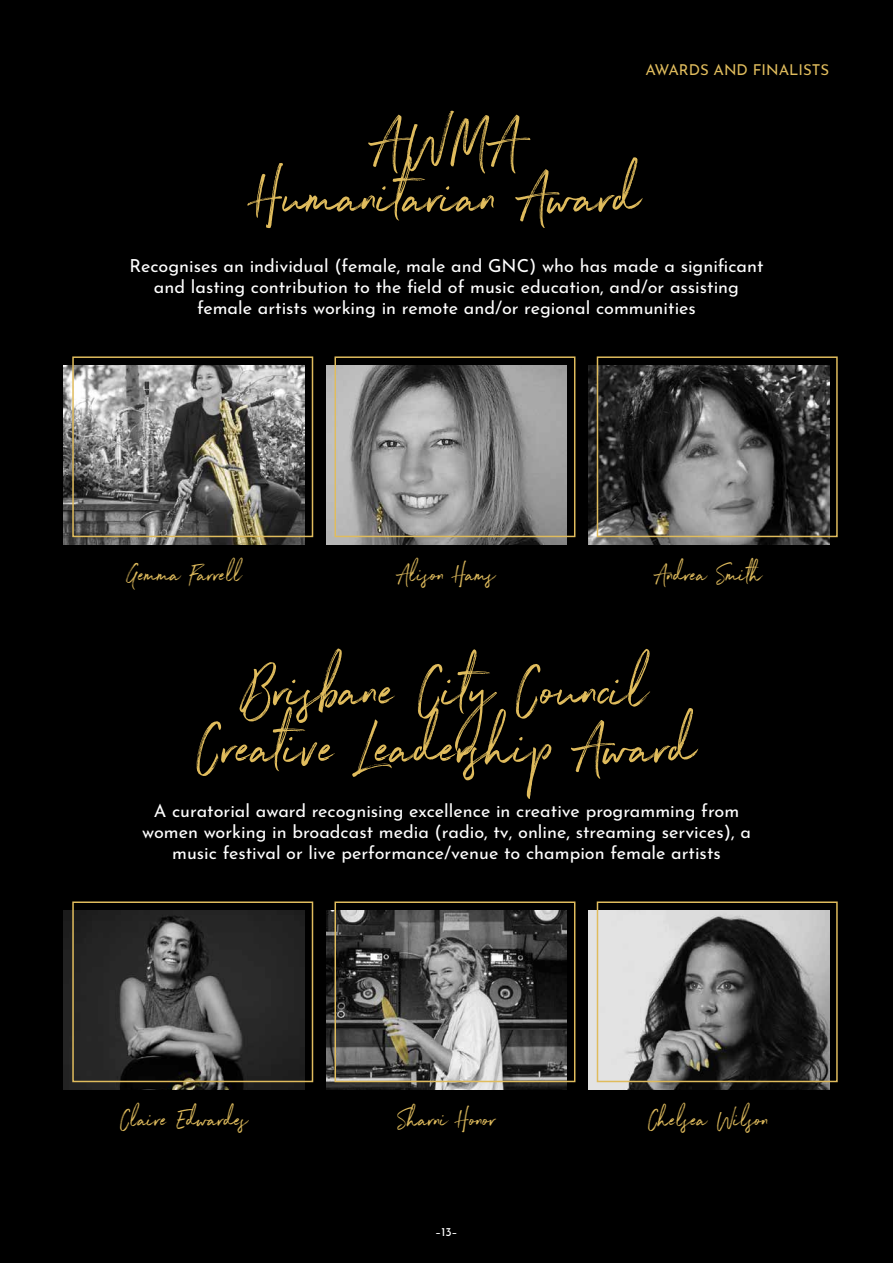
<style>
.page{position:relative;width:893px;height:1263px;background:#000}
.page>*{position:absolute;margin:0;border:0;box-sizing:border-box;transform-origin:0 0}
.t1{font:66px/57.3px "Northwell";color:#e0bc5d;text-align:center}
.t2{font:27px "Northwell";color:#e0bc5d}
.t3{font:18px/21px "Josefin Sans";color:#fff;text-align:center}
.t4{font:15px "Josefin Sans";color:#e0bc5d}
.t5{font:12px "Josefin Sans";color:#fff}
</style>
<div class="page">
<img style="left:326px;top:911px;width:241px;height:179px">
<img style="left:64px;top:911px;width:241px;height:179px">
<div style="left:72px;top:901px;width:241px;height:181px;border:2px solid #e0bc5d"></div>
<div style="left:334px;top:901px;width:241px;height:181px;border:2px solid #e0bc5d"></div>
<img style="left:588px;top:911px;width:241px;height:179px">
<div style="left:597px;top:901px;width:241px;height:181px;border:2px solid #e0bc5d"></div>
<img style="left:326px;top:366px;width:241px;height:179px">
<img style="left:64px;top:366px;width:241px;height:179px">
<div style="left:72px;top:356px;width:241px;height:181px;border:2px solid #e0bc5d"></div>
<div style="left:334px;top:356px;width:241px;height:181px;border:2px solid #e0bc5d"></div>
<img style="left:588px;top:366px;width:241px;height:179px">
<div style="left:597px;top:356px;width:241px;height:181px;border:2px solid #e0bc5d"></div>
<p class="t4" style="left:645px;top:57px;width:185px">AWARDS AND FINALISTS</p>
<h1 class="t1" style="left:252px;top:106px;width:391px;line-height:54.4px">AWMA<br>Humanitarian Award</h1>
<p class="t3" style="left:129px;top:253px;width:636px">Recognises an individual (female, male and GNC) who has made a significant and lasting contribution to the field of music education, and/or assisting female artists working in remote and/or regional communities</p>
<h2 class="t2" style="left:126px;top:555px;width:118px">Gemma Farrell</h2>
<h2 class="t2" style="left:397px;top:555px;width:100px">Alison Hams</h2>
<h2 class="t2" style="left:655px;top:555px;width:109px">Andrea Smith</h2>
<h1 class="t1" style="left:196px;top:652px;width:502px">Brisbane City Council<br>Creative Leadership Award</h1>
<p class="t3" style="left:142px;top:798px;width:610px">A curatorial award recognising excellence in creative programming from women working in broadcast media (radio, tv, online, streaming services), a music festival or live performance/venue to champion female artists</p>
<h2 class="t2" style="left:120px;top:1100px;width:130px">Claire Edwardes</h2>
<h2 class="t2" style="left:397px;top:1100px;width:101px">Sharni Honor</h2>
<h2 class="t2" style="left:648px;top:1100px;width:123px">Chelsea Wilson</h2>
<p class="t5" style="left:435px;top:1221px;width:24px">–13–</p>
</div>
